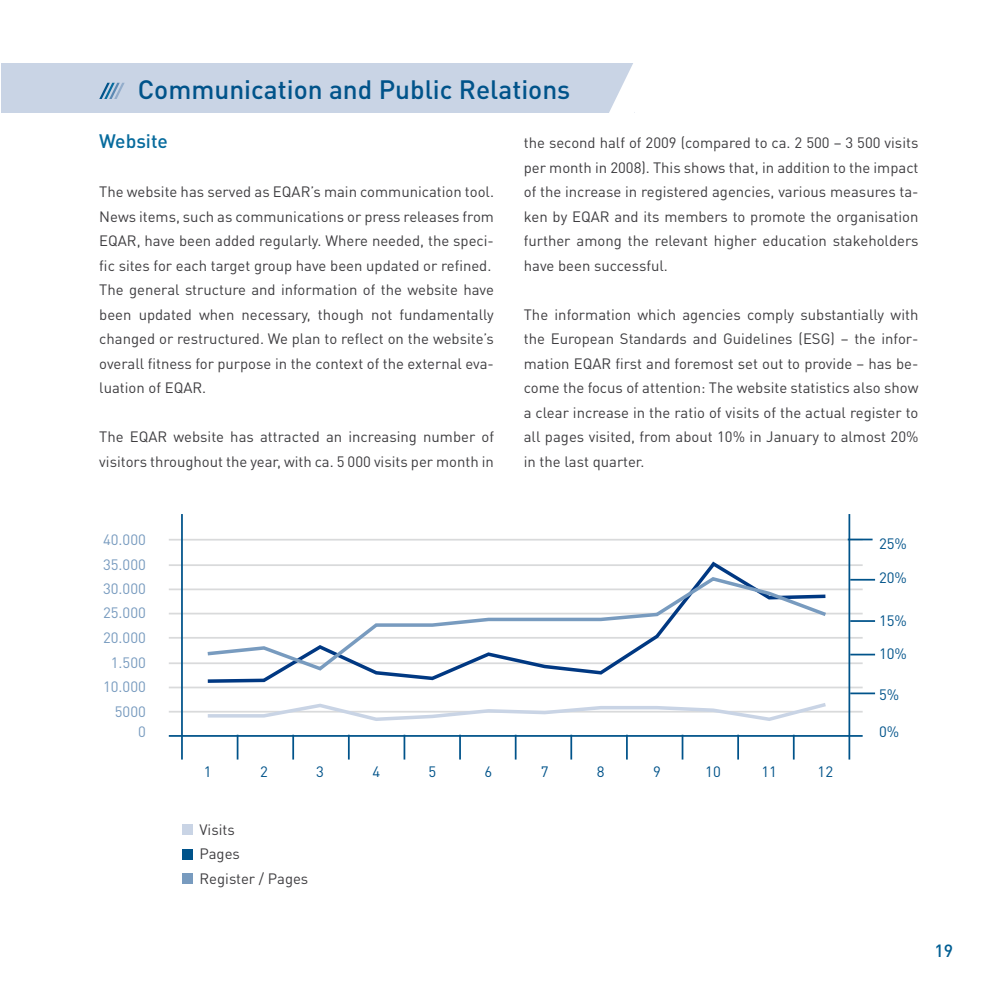
<style>
.page{position:relative;width:993px;height:993px;background:#fff}
.page>*{position:absolute;margin:0;border:0;box-sizing:border-box;transform-origin:0 0}
.t1{font:500 26.25px "DINOT";color:#00538a}
.t2{font:500 19.25px "DINOT";color:#076b9d}
.t3{font:500 17.5px "DINOT";color:#005e93}
.t4{font:14.88px/24.5px "DINOT";color:#3e3d40}
.t5{font:14.88px "DINOT";color:#789bbf}
.t6{font:14.88px "DINOT";color:#00538a}
</style>
<div class="page">
<div style="left:1px;top:63px;width:633px;height:49px;background:#c9d4e5"></div>
<svg style="left:607px;top:63px;width:28px;height:50px"></svg>
<svg style="left:99px;top:83px;width:26px;height:16px"></svg>
<div style="left:182px;top:824px;width:10px;height:10px;background:#c9d4e5"></div>
<div style="left:182px;top:848px;width:10px;height:10px;background:#00538a"></div>
<div style="left:182px;top:873px;width:10px;height:10px;background:#789bbf"></div>
<hr style="left:169px;top:734px;width:693px;height:2px;background:#00538a">
<hr style="left:169px;top:710px;width:693px;height:2px;background:#d9dadb">
<hr style="left:169px;top:686px;width:693px;height:2px;background:#d9dadb">
<hr style="left:169px;top:662px;width:693px;height:2px;background:#d9dadb">
<hr style="left:169px;top:636px;width:693px;height:2px;background:#d9dadb">
<hr style="left:169px;top:612px;width:693px;height:2px;background:#d9dadb">
<hr style="left:169px;top:588px;width:693px;height:2px;background:#d9dadb">
<hr style="left:169px;top:564px;width:693px;height:2px;background:#d9dadb">
<hr style="left:169px;top:538px;width:693px;height:2px;background:#d9dadb">
<hr style="left:181px;top:514px;width:2px;height:245px;background:#00538a">
<hr style="left:848px;top:514px;width:2px;height:245px;background:#00538a">
<svg style="left:737px;top:734px;width:1px;height:25px"></svg>
<hr style="left:681px;top:734px;width:2px;height:25px;background:#00538a">
<hr style="left:625px;top:734px;width:2px;height:25px;background:#00538a">
<hr style="left:570px;top:734px;width:2px;height:25px;background:#00538a">
<hr style="left:403px;top:734px;width:2px;height:25px;background:#00538a">
<hr style="left:292px;top:734px;width:2px;height:25px;background:#00538a">
<svg style="left:237px;top:734px;width:1px;height:25px"></svg>
<svg style="left:348px;top:734px;width:1px;height:25px"></svg>
<hr style="left:514px;top:734px;width:2px;height:25px;background:#00538a">
<hr style="left:792px;top:734px;width:2px;height:25px;background:#00538a">
<hr style="left:850px;top:692px;width:24px;height:2px;background:#00538a">
<hr style="left:850px;top:653px;width:24px;height:2px;background:#00538a">
<svg style="left:850px;top:620px;width:24px;height:1px"></svg>
<hr style="left:850px;top:578px;width:24px;height:2px;background:#00538a">
<hr style="left:847px;top:538px;width:25px;height:2px;background:#00538a">
<hr style="left:459px;top:734px;width:2px;height:25px;background:#00538a">
<svg style="left:204px;top:703px;width:625px;height:18px"></svg>
<svg style="left:207px;top:569px;width:500px;height:114px"></svg>
<svg style="left:707px;top:561px;width:28px;height:14px"></svg>
<svg style="left:204px;top:575px;width:625px;height:97px"></svg>
<h1 class="t1" style="left:138px;top:72px;width:434px">Communication and Public Relations</h1>
<p class="t4" style="left:523px;top:130px;width:396px;text-align:justify">the second half of 2009 (compared to ca. 2 500 – 3 500 visits per month in 2008). This shows that, in addition to the impact of the increase in registered agencies, various measures ta&shy;ken by EQAR and its members to promote the organisation further among the relevant higher education stakeholders have been successful.</p>
<p class="t4" style="left:523px;top:301px;width:396px;text-align:justify">The information which agencies comply substantially with the European Standards and Guidelines (ESG) – the infor&shy;mation EQAR first and foremost set out to provide – has be&shy;come the focus of attention: The website statistics also show a clear increase in the ratio of visits of the actual register to all pages visited, from about 10% in January to almost 20% in the last quarter.</p>
<p class="t2" style="left:99px;top:128px;width:70px">Website</p>
<p class="t4" style="left:99px;top:179px;width:396px">The website has served as EQAR’s main communication tool.<br>News items, such as communications or press releases from EQAR, have been added regularly. Where needed, the speci&shy;fic sites for each target group have been updated or refined.<br>The general structure and information of the website have been updated when necessary, though not fundamentally changed or restructured. We plan to reflect on the website’s overall fitness for purpose in the context of the external eva&shy;luation of EQAR.</p>
<p class="t4" style="left:99px;top:424px;width:396px">The EQAR website has attracted an increasing number of visitors throughout the year, with ca. 5 000 visits per month in</p>
<p class="t5" style="left:103px;top:529px;width:44px">40.000</p>
<p class="t5" style="left:103px;top:554px;width:44px">35.000</p>
<p class="t5" style="left:103px;top:578px;width:44px">30.000</p>
<p class="t5" style="left:103px;top:602px;width:44px">25.000</p>
<p class="t5" style="left:103px;top:627px;width:44px">20.000</p>
<p class="t5" style="left:111px;top:651px;width:37px">1.500</p>
<p class="t5" style="left:103px;top:676px;width:44px">10.000</p>
<p class="t5" style="left:115px;top:701px;width:33px">5000</p>
<p class="t5" style="left:138px;top:720px;width:9px">0</p>
<p class="t6" style="left:204px;top:761px;width:9px">1</p>
<p class="t6" style="left:260px;top:761px;width:9px">2</p>
<p class="t6" style="left:316px;top:761px;width:9px">3</p>
<p class="t6" style="left:372px;top:761px;width:9px">4</p>
<p class="t6" style="left:428px;top:761px;width:9px">5</p>
<p class="t6" style="left:484px;top:761px;width:9px">6</p>
<p class="t6" style="left:540px;top:761px;width:9px">7</p>
<p class="t6" style="left:596px;top:761px;width:9px">8</p>
<p class="t6" style="left:652px;top:761px;width:9px">9</p>
<p class="t6" style="left:705px;top:761px;width:17px">10</p>
<p class="t6" style="left:761px;top:761px;width:17px">11</p>
<p class="t6" style="left:817px;top:761px;width:17px">12</p>
<p class="t4" style="left:199px;top:816px;width:110px">Visits<br>Pages<br>Register / Pages</p>
<p class="t6" style="left:878px;top:533px;width:29px">25%</p>
<p class="t6" style="left:878px;top:567px;width:29px">20%</p>
<p class="t6" style="left:878px;top:610px;width:29px">15%</p>
<p class="t6" style="left:878px;top:643px;width:29px">10%</p>
<p class="t6" style="left:878px;top:684px;width:22px">5%</p>
<p class="t6" style="left:878px;top:720px;width:22px">0%</p>
<p class="t3" style="left:934px;top:938px;width:20px">19</p>
</div>
